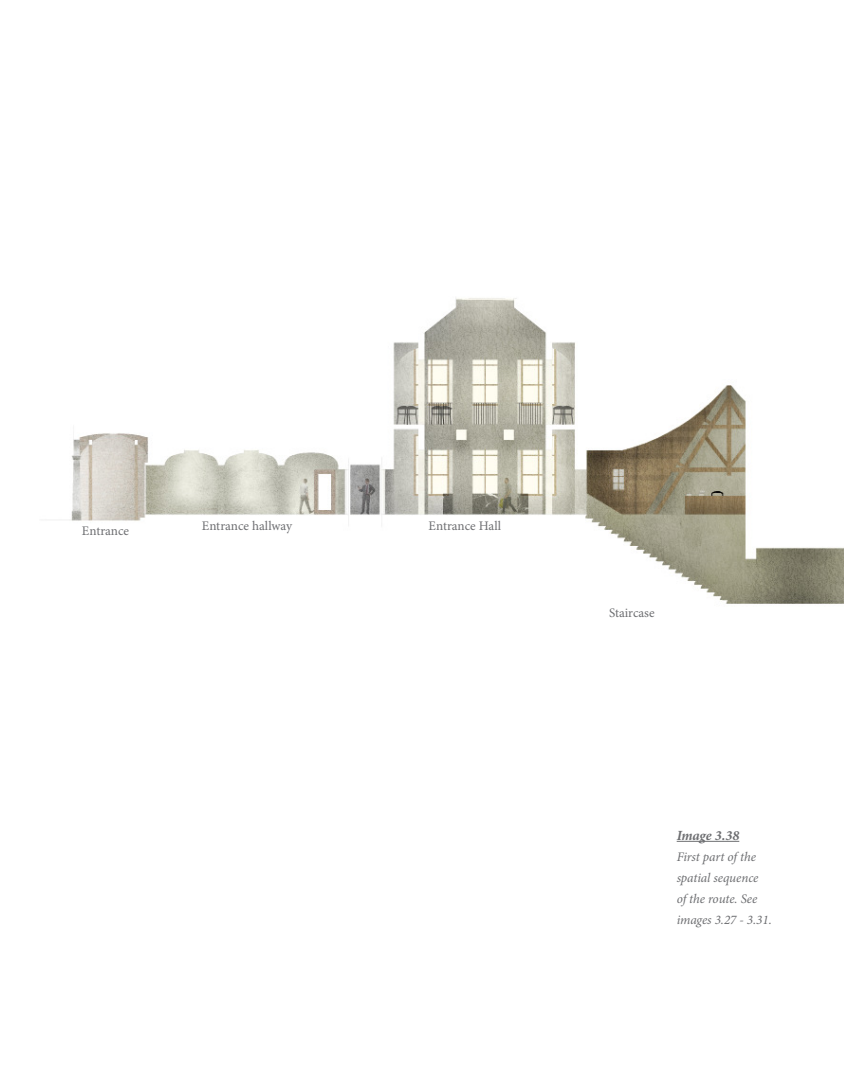
<style>
.page{position:relative;width:844px;height:1092px;background:#fff}
.page>*{position:absolute;margin:0;border:0;box-sizing:border-box;transform-origin:0 0}
.t1{font:italic 700 14px "Minion Pro";letter-spacing:-.005em;color:#6d6e71}
.t2{font:italic 13.12px/21px "Minion Pro";letter-spacing:-.01em;color:#6d6e71}
.t3{font:13.12px "Minion Pro";color:#6d6e71}
</style>
<div class="page">
<hr style="left:676px;top:840px;width:63px;height:1px;background:#6d6e71">
<img style="left:70px;top:298px;width:773px;height:306px">
<p class="t3" style="left:82px;top:526px;width:49px">Entrance</p>
<p class="t3" style="left:202px;top:520px;width:92px">Entrance hallway</p>
<p class="t3" style="left:428px;top:520px;width:74px">Entrance Hall</p>
<p class="t3" style="left:609px;top:607px;width:47px">Staircase</p>
<p class="t1" style="left:676px;top:829px;width:64px">Image 3.38</p>
<p class="t2" style="left:676px;top:846px;width:97px">First part of the spatial sequence<br>of the route. See images 3.27 - 3.31.</p>
</div>
